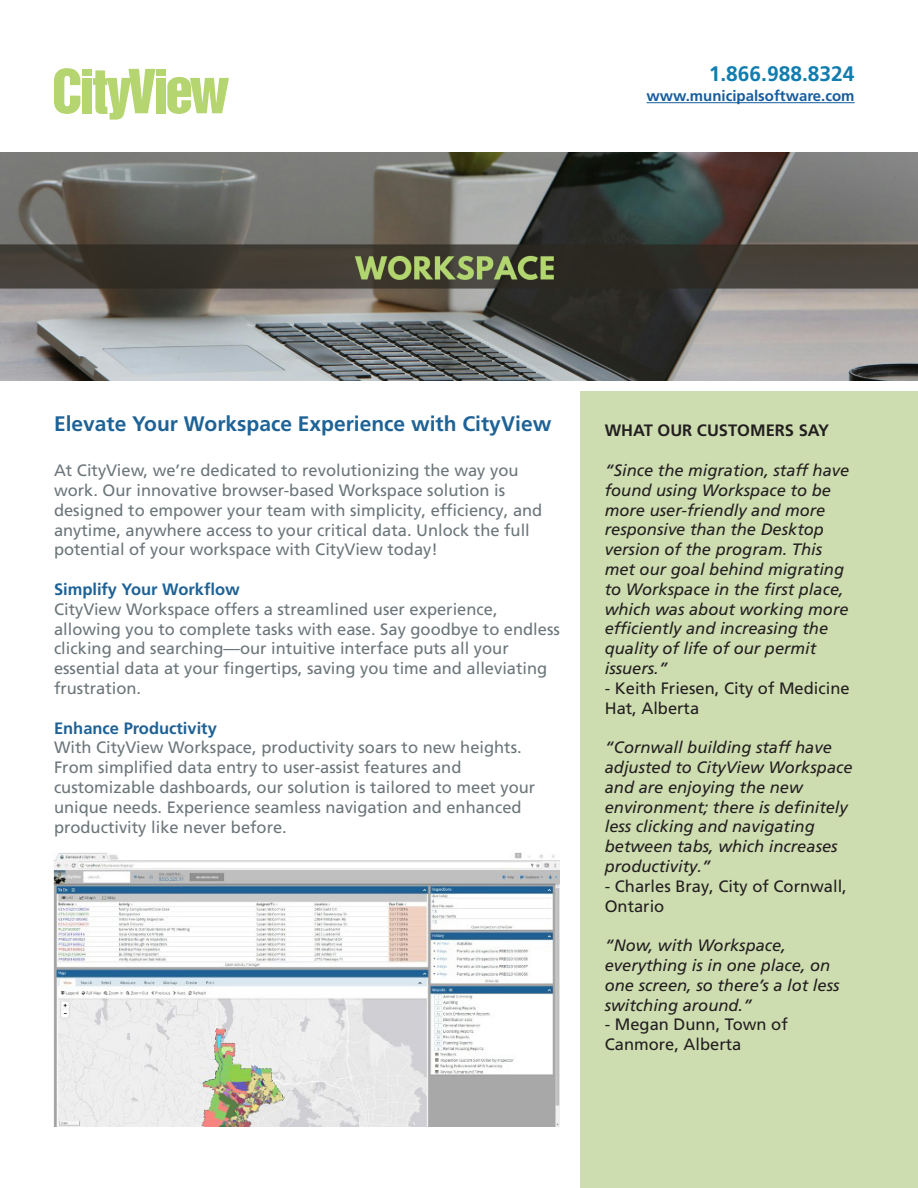
<style>
.page{position:relative;width:918px;height:1188px;background:#fff}
.page>*{position:absolute;margin:0;border:0;box-sizing:border-box;transform-origin:0 0}
.t1{font:700 21px "Frutiger LT Pro";color:#1e6296}
.t2{font:700 21px "Frutiger LT Pro";color:#117daf}
.t3{font:16.5px/19.8px "Frutiger LT Pro";color:#6c767a}
.t4{font:italic 16.5px/19.8px "Frutiger LT Pro";color:#231f20}
.t5{font:16.5px/19.8px "Frutiger LT Pro";color:#231f20}
.t6{font:700 16.5px "Frutiger LT Pro";color:#1e6296}
.t7{font:700 16.5px "Frutiger LT Pro";color:#231f20}
.t8{font:700 15px "Frutiger LT Pro";color:#175d9e}
</style>
<div class="page">
<hr style="left:647px;top:102px;width:208px;height:1px;background:#175d9e">
<div style="left:581px;top:391px;width:337px;height:797px;background:#ceddb0"></div>
<img style="left:0;top:152px;width:918px;height:229px">
<svg style="left:54px;top:68px;width:26px;height:46px"></svg>
<div style="left:82px;top:69px;width:10px;height:6px;background:#b4d56f"></div>
<div style="left:82px;top:78px;width:10px;height:35px;background:#b4d56f"></div>
<div style="left:156px;top:69px;width:10px;height:6px;background:#b4d56f"></div>
<svg style="left:167px;top:77px;width:62px;height:37px"></svg>
<div style="left:156px;top:78px;width:10px;height:35px;background:#b4d56f"></div>
<svg style="left:93px;top:69px;width:62px;height:51px"></svg>
<img style="left:54px;top:852px;width:506px;height:275px">
<p class="t2" style="left:709px;top:61px;width:147px">1.866.988.8324</p>
<p class="t8" style="left:647px;top:87px;width:210px">www.municipalsoftware.com</p>
<p class="t1" style="left:54px;top:411px;width:499px">Elevate Your Workspace Experience with CityView</p>
<p class="t3" style="left:54px;top:461px;width:490px">At CityView, we’re dedicated to revolutionizing the way you work. Our innovative browser-based Workspace solution is designed to empower your team with simplicity, efficiency, and anytime, anywhere access to your critical data. Unlock the full potential of your workspace with CityView today!</p>
<p class="t6" style="left:54px;top:579px;width:187px">Simplify Your Workflow</p>
<p class="t3" style="left:54px;top:599px;width:507px">CityView Workspace offers a streamlined user experience, allowing you to complete tasks with ease. Say goodbye to endless clicking and searching—our intuitive interface puts all your essential data at your fingertips, saving you time and alleviating frustration.</p>
<p class="t6" style="left:54px;top:718px;width:164px">Enhance Productivity</p>
<p class="t3" style="left:54px;top:738px;width:483px">With CityView Workspace, productivity soars to new heights.<br>From simplified data entry to user-assist features and customizable dashboards, our solution is tailored to meet your unique needs. Experience seamless navigation and enhanced productivity like never before.</p>
<p class="t7" style="left:605px;top:421px;width:226px">WHAT OUR CUSTOMERS SAY</p>
<p class="t4" style="left:605px;top:460px;width:246px">“Since the migration, staff have found using Workspace to be more user-friendly and more responsive than the Desktop version of the program. This met our goal behind migrating to Workspace in the first place, which was about working more efficiently and increasing the quality of life of our permit issuers.”</p>
<p class="t5" style="left:605px;top:678px;width:246px">- Keith Friesen, City of Medicine<br>Hat, Alberta</p>
<p class="t4" style="left:605px;top:738px;width:249px">“Cornwall building staff have adjusted to CityView Workspace and are enjoying the new environment; there is definitely less clicking and navigating between tabs, which increases productivity.”</p>
<p class="t5" style="left:605px;top:876px;width:244px">- Charles Bray, City of Cornwall,<br>Ontario</p>
<p class="t4" style="left:605px;top:936px;width:236px">“Now, with Workspace, everything is in one place, on one screen, so there’s a lot less switching around.”</p>
<p class="t5" style="left:605px;top:1015px;width:185px">- Megan Dunn, Town of<br>Canmore, Alberta</p>
</div>
